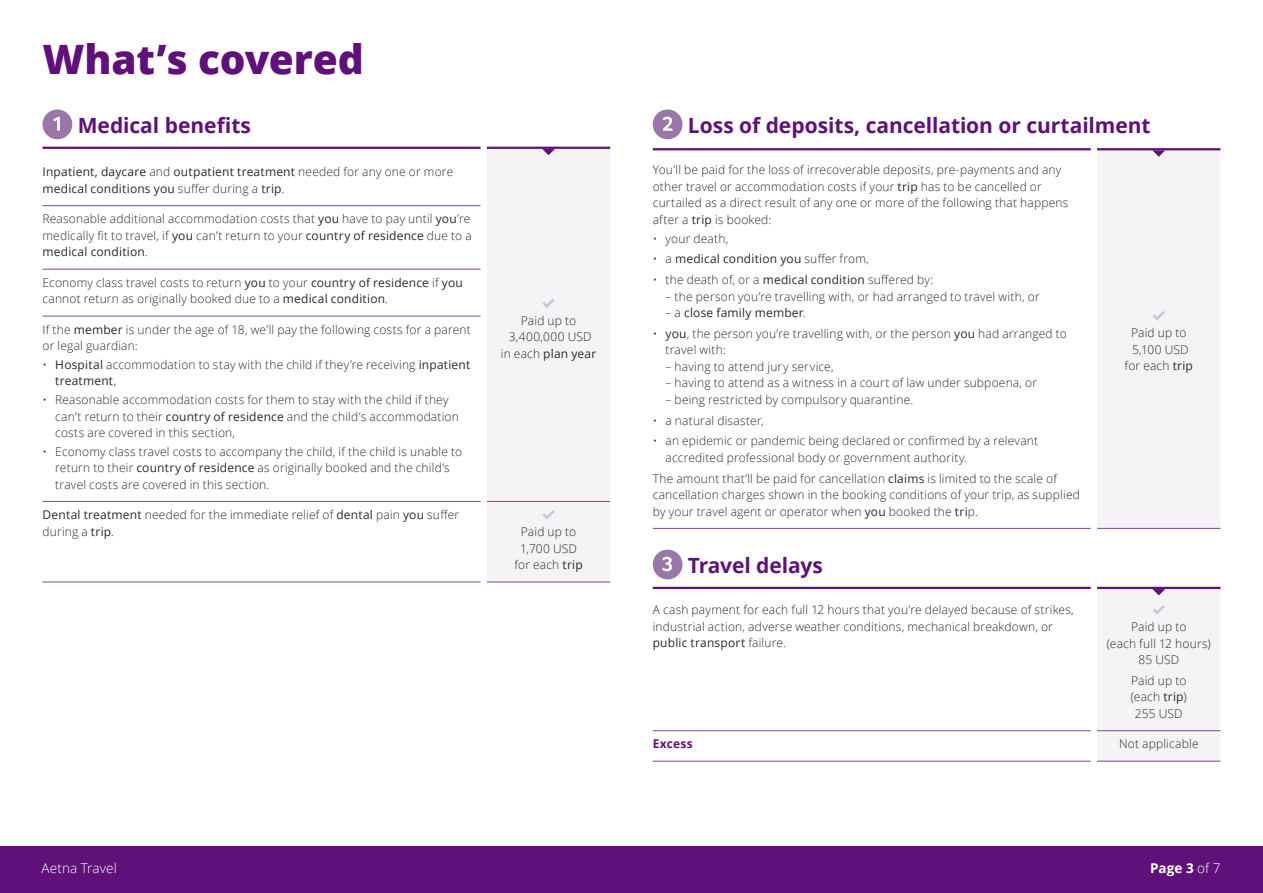
<style>
.page{position:relative;width:1263px;height:893px;background:#fff}
.page>*{position:absolute;margin:0;border:0;box-sizing:border-box;transform-origin:0 0}
.t1{font:800 40.5px "Open Sans";letter-spacing:-.005em;color:#601179}
.t2{font:700 21px "Open Sans";letter-spacing:-.005em;color:#601179}
.t3{font:300 13.5px "Open Sans";letter-spacing:.01em;color:#fff}
.t4{font:700 13.5px "Open Sans";color:#fff}
.t5{font:300 12px/16.5px "Open Sans";letter-spacing:.015em;color:#292929}
.t6{font:12px/16.5px "Open Sans";letter-spacing:.015em;color:#292929}
.t7{font:700 12px "Open Sans";letter-spacing:.025em;color:#601179}
.s1{font-weight:300}
.s2{font-weight:400}
</style>
<div class="page">
<div style="left:0;top:846px;width:1263px;height:47px;background:#601179"></div>
<div style="left:487px;top:149px;width:123px;height:433px;background:#f6f3f7"></div>
<hr style="left:43px;top:205px;width:437px;height:1px;background:#7c488f">
<hr style="left:43px;top:269px;width:437px;height:1px;background:#7c488f">
<hr style="left:43px;top:316px;width:437px;height:1px;background:#7c488f">
<hr style="left:43px;top:501px;width:437px;height:1px;background:#7c488f">
<hr style="left:43px;top:582px;width:437px;height:1px;background:#7c488f">
<hr style="left:43px;top:147px;width:437px;height:2px;background:#601179">
<hr style="left:487px;top:147px;width:123px;height:2px;background:#601179">
<hr style="left:487px;top:501px;width:123px;height:1px;background:#7c488f">
<hr style="left:487px;top:582px;width:123px;height:1px;background:#7c488f">
<div style="left:43px;top:109px;width:29px;height:30px;background:#9a76a9;border-radius:50%"></div>
<svg style="left:53px;top:117px;width:7px;height:14px"></svg>
<svg style="left:542px;top:149px;width:13px;height:6px"></svg>
<svg style="left:542px;top:298px;width:13px;height:10px"></svg>
<svg style="left:542px;top:510px;width:13px;height:10px"></svg>
<svg style="left:1097px;top:150px;width:123px;height:611px;fill:#f6f3f7"></svg>
<hr style="left:653px;top:528px;width:438px;height:1px;background:#7c488f">
<hr style="left:653px;top:730px;width:438px;height:1px;background:#7c488f">
<hr style="left:1097px;top:730px;width:123px;height:1px;background:#7c488f">
<hr style="left:653px;top:761px;width:438px;height:1px;background:#7c488f">
<hr style="left:653px;top:148px;width:438px;height:2px;background:#601179">
<hr style="left:1097px;top:148px;width:123px;height:2px;background:#601179">
<hr style="left:653px;top:587px;width:438px;height:2px;background:#601179">
<hr style="left:1097px;top:587px;width:123px;height:2px;background:#601179">
<hr style="left:1097px;top:528px;width:123px;height:1px;background:#7c488f">
<hr style="left:1097px;top:761px;width:123px;height:1px;background:#7c488f">
<div style="left:653px;top:109px;width:29px;height:30px;background:#9a76a9;border-radius:50%"></div>
<svg style="left:663px;top:117px;width:10px;height:14px"></svg>
<svg style="left:1152px;top:150px;width:13px;height:7px"></svg>
<svg style="left:1152px;top:311px;width:13px;height:10px"></svg>
<div style="left:653px;top:550px;width:29px;height:29px;background:#9a76a9;border-radius:50%"></div>
<svg style="left:662px;top:557px;width:10px;height:14px"></svg>
<svg style="left:1152px;top:589px;width:13px;height:6px"></svg>
<svg style="left:1152px;top:605px;width:13px;height:10px"></svg>
<h1 class="t1" style="left:43px;top:28px;width:323px">What’s covered</h1>
<h2 class="t2" style="left:78px;top:110px;width:175px">Medical benefits</h2>
<p class="t6" style="left:43px;top:164px;width:412px">Inpatient, daycare <span class="s1">and</span> outpatient treatment <span class="s1">needed for any one or more </span>medical conditions you <span class="s1">suffer during a</span> trip<span class="s1">.</span></p>
<p class="t5" style="left:43px;top:210px;width:431px;text-align:justify">Reasonable additional accommodation costs that <span class="s2">you</span> have to pay until <span class="s2">you</span>’re medically fit to travel, if <span class="s2">you</span> can’t return to your <span class="s2">country of residence</span> due to a <span class="s2">medical condition</span>.</p>
<p class="t5" style="left:43px;top:274px;width:422px">Economy class travel costs to return <span class="s2">you</span> to your <span class="s2">country of residence</span> if <span class="s2">you </span>cannot return as originally booked due to a <span class="s2">medical condition</span>.</p>
<p class="t5" style="left:43px;top:321px;width:430px">If the <span class="s2">member</span> is under the age of 18, we’ll pay the following costs for a parent or legal guardian:</p>
<p class="t5" style="left:55px;top:356px;width:417px;text-indent:-13px">• <span class="s2">Hospital</span> accommodation to stay with the child if they’re receiving <span class="s2">inpatient treatment</span>,</p>
<p class="t5" style="left:55px;top:391px;width:405px;text-indent:-13px">• Reasonable accommodation costs for them to stay with the child if they can’t return to their <span class="s2">country of residence</span> and the child’s accommodation costs are covered in this section,</p>
<p class="t5" style="left:55px;top:443px;width:408px;text-indent:-13px">• Economy class travel costs to accompany the child, if the child is unable to return to their <span class="s2">country of residence</span> as originally booked and the child’s travel costs are covered in this section.</p>
<p class="t5" style="left:43px;top:506px;width:418px"><span class="s2">Dental treatment</span> needed for the immediate relief of <span class="s2">dental</span> pain <span class="s2">you</span> suffer during a <span class="s2">trip</span>.</p>
<p class="t5" style="left:501px;top:312px;width:97px;text-align:center">Paid up to<br>3,400,000 USD in each <span class="s2">plan year</span></p>
<p class="t5" style="left:514px;top:523px;width:70px;text-align:center">Paid up to<br>1,700 USD for each <span class="s2">trip</span></p>
<h2 class="t2" style="left:688px;top:110px;width:464px">Loss of deposits, cancellation or curtailment</h2>
<p class="t5" style="left:653px;top:162px;width:417px">You’ll be paid for the loss of irrecoverable deposits, pre-payments and any other travel or accommodation costs if your <span class="s2">trip</span> has to be cancelled or curtailed as a direct result of any one or more of the following that happens after a <span class="s2">trip</span> is booked:</p>
<p class="t5" style="left:653px;top:230px;width:77px">• your death,</p>
<p class="t6" style="left:653px;top:250px;width:218px"><span class="s1">• a</span> medical condition you <span class="s1">suffer from,</span></p>
<p class="t5" style="left:653px;top:271px;width:282px">• the death of, or a <span class="s2">medical condition</span> suffered by:</p>
<p class="t5" style="left:665px;top:288px;width:376px">– the person you’re travelling with, or had arranged to travel with, or</p>
<p class="t6" style="left:665px;top:304px;width:142px"><span class="s1">– a</span> close family member<span class="s1">.</span></p>
<p class="t5" style="left:665px;top:325px;width:403px;text-indent:-13px">• <span class="s2">you</span>, the person you’re travelling with, or the person <span class="s2">you</span> had arranged to travel with:</p>
<p class="t5" style="left:665px;top:358px;width:170px">– having to attend jury service,</p>
<p class="t5" style="left:665px;top:374px;width:373px">– having to attend as a witness in a court of law under subpoena, or</p>
<p class="t5" style="left:665px;top:391px;width:249px">– being restricted by compulsory quarantine.</p>
<p class="t5" style="left:653px;top:412px;width:112px">• a natural disaster,</p>
<p class="t5" style="left:665px;top:432px;width:374px;text-indent:-13px">• an epidemic or pandemic being declared or confirmed by a relevant accredited professional body or government authority.</p>
<p class="t5" style="left:653px;top:470px;width:429px">The amount that’ll be paid for cancellation <span class="s2">claims</span> is limited to the scale of cancellation charges shown in the booking conditions of your trip, as supplied by your travel agent or operator when <span class="s2">you</span> booked the <span class="s2">tri</span>p.</p>
<p class="t5" style="left:1124px;top:324px;width:70px;text-align:center">Paid up to<br>5,100 USD for each <span class="s2">trip</span></p>
<h2 class="t2" style="left:688px;top:551px;width:137px">Travel delays</h2>
<p class="t5" style="left:653px;top:601px;width:423px">A cash payment for each full 12 hours that you’re delayed because of strikes, industrial action, adverse weather conditions, mechanical breakdown, or <span class="s2">public transport</span> failure.</p>
<p class="t5" style="left:1107px;top:618px;width:105px;text-align:center">Paid up to<br>(each full 12 hours)<br>85 USD</p>
<p class="t5" style="left:1131px;top:672px;width:57px;text-align:center">Paid up to (each <span class="s2">trip</span>)<br>255 USD</p>
<p class="t7" style="left:653px;top:736px;width:42px">Excess</p>
<p class="t5" style="left:1119px;top:735px;width:81px">Not applicable</p>
<p class="t3" style="left:42px;top:858px;width:77px">Aetna Travel</p>
<p class="t4" style="left:1150px;top:858px;width:72px">Page 3 <span class="s1">of 7</span></p>
</div>
